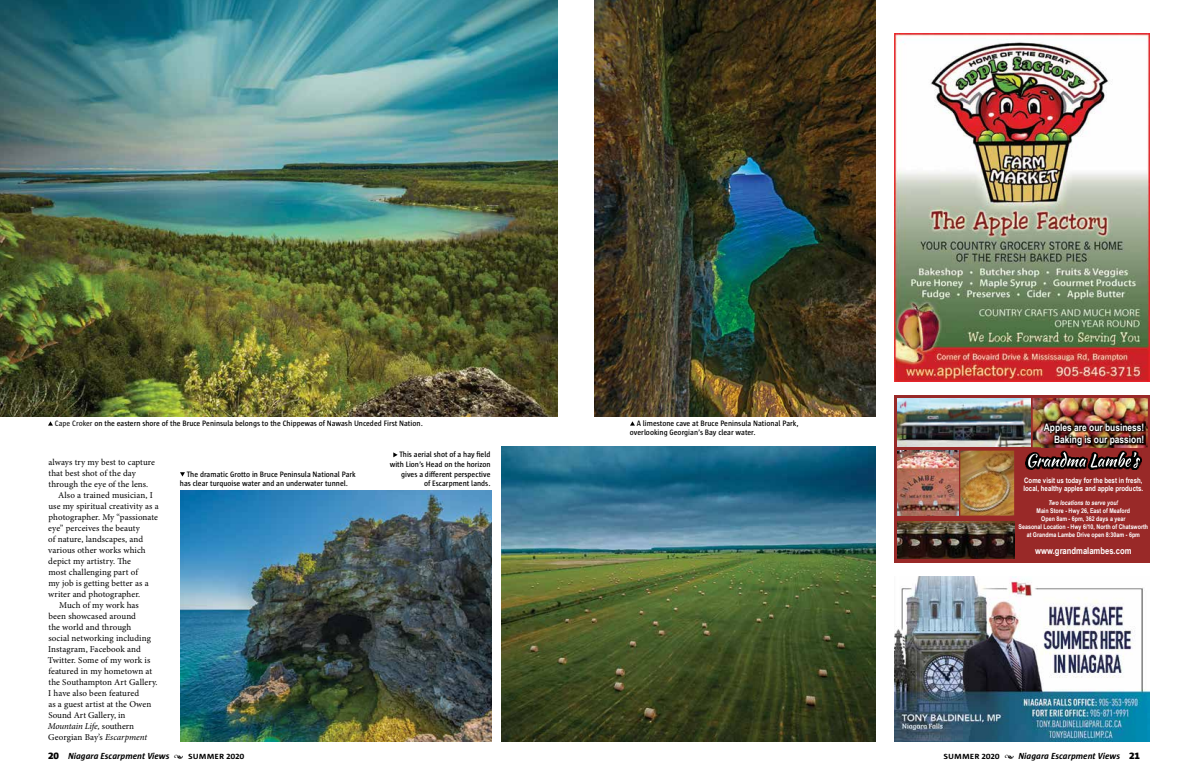
<style>
.page{position:relative;width:1188px;height:783px;background:#fff}
.page>*{position:absolute;margin:0;border:0;box-sizing:border-box;transform-origin:0 0}
.t1{font:700 10.3px/12.3px "Arial Narrow";color:#fff;text-align:right}
.t2{font:700 9.3px "Arial Narrow";color:#fff}
.t3{font:9px "Minion Pro";letter-spacing:.005em;color:#000}
.t4{font:italic 700 9px "Sun";color:#000}
.t5{font:italic 9px "Minion Pro";letter-spacing:-.015em;color:#000}
.t6{font:600 8px/9.6px "Sun";color:#000;scale:.95 1}
.t7{font:700 7.5px/9px "Arial Narrow";color:#fff}
.t8{font:700 6.5px/7.8px "Arial Narrow";color:#fff;text-align:center}
.t9{font:italic 700 6.5px "Arial Narrow";color:#fff}
.s1{color:#222}
.s2{font-style:normal}
.s3{font-style:italic}
.s4{font-weight:800;font-style:normal;font-size:11px}
.s5{font-family:"Minion Pro";font-weight:400;font-style:normal}
</style>
<div class="page">
<img style="left:0;top:0;width:558px;height:416px">
<img style="left:594px;top:0;width:282px;height:416px">
<img style="left:501px;top:447px;width:375px;height:294px">
<img style="left:180px;top:490px;width:311px;height:251px">
<svg style="left:48px;top:421px;width:5px;height:5px"></svg>
<svg style="left:180px;top:472px;width:5px;height:5px"></svg>
<svg style="left:630px;top:421px;width:5px;height:5px"></svg>
<svg style="left:393px;top:452px;width:5px;height:5px"></svg>
<img style="left:894px;top:33px;width:256px;height:348px">
<div style="left:894px;top:395px;width:256px;height:168px;background:#992928"></div>
<img style="left:1033px;top:398px;width:115px;height:49px">
<img style="left:1026px;top:450px;width:115px;height:20px">
<img style="left:1028px;top:453px;width:111px;height:14px">
<img style="left:897px;top:398px;width:133px;height:49px">
<img style="left:898px;top:451px;width:60px;height:65px">
<img style="left:1042px;top:421px;width:104px;height:27px">
<img style="left:960px;top:451px;width:54px;height:65px">
<img style="left:897px;top:521px;width:117px;height:38px">
<img style="left:894px;top:576px;width:256px;height:165px">
<p class="t6" style="left:55px;top:418px;width:389px"><span class="s1">Cape Croker</span> on the eastern shore of the Bruce Peninsula belongs to the Chippewas of Nawash Unceded First Nation.</p>
<p class="t3" style="left:48px;top:456px;width:108px">always try my best to capture</p>
<p class="t3" style="left:48px;top:467px;width:89px">that best shot of the day</p>
<p class="t3" style="left:48px;top:478px;width:101px">through the eye of the lens.</p>
<p class="t3" style="left:58px;top:489px;width:96px">Also a trained musician, I</p>
<p class="t3" style="left:48px;top:500px;width:112px">use my spiritual creativity as a</p>
<p class="t3" style="left:48px;top:511px;width:111px">photographer. My “passionate</p>
<p class="t3" style="left:48px;top:522px;width:93px">eye” perceives the beauty</p>
<p class="t3" style="left:48px;top:533px;width:96px">of nature, landscapes, and</p>
<p class="t3" style="left:48px;top:544px;width:99px">various other works which</p>
<p class="t3" style="left:48px;top:555px;width:84px">depict my artistry. The</p>
<p class="t3" style="left:48px;top:566px;width:91px">most challenging part of</p>
<p class="t3" style="left:48px;top:577px;width:102px">my job is getting better as a</p>
<p class="t3" style="left:48px;top:588px;width:94px">writer and photographer.</p>
<p class="t3" style="left:59px;top:599px;width:81px">Much of my work has</p>
<p class="t3" style="left:49px;top:610px;width:89px">been showcased around</p>
<p class="t3" style="left:48px;top:621px;width:84px">the world and through</p>
<p class="t3" style="left:48px;top:632px;width:104px">social networking including</p>
<p class="t3" style="left:48px;top:643px;width:94px">Instagram, Facebook and</p>
<p class="t3" style="left:48px;top:654px;width:104px">Twitter. Some of my work is</p>
<p class="t3" style="left:48px;top:665px;width:105px">featured in my hometown at</p>
<p class="t3" style="left:48px;top:676px;width:111px">the Southampton Art Gallery.</p>
<p class="t3" style="left:48px;top:687px;width:92px">I have also been featured</p>
<p class="t3" style="left:48px;top:698px;width:104px">as a guest artist at the Owen</p>
<p class="t3" style="left:48px;top:709px;width:79px">Sound Art Gallery, in</p>
<p class="t5" style="left:48px;top:720px;width:88px">Mountain Life, <span class="s2">southern</span></p>
<p class="t3" style="left:48px;top:731px;width:101px">Georgian Bay’s <span class="s3">Escarpment</span></p>
<p class="t6" style="left:180px;top:469px;width:187px;text-indent:7px">The dramatic Grotto in Bruce Peninsula National Park has clear turquoise water and an underwater tunnel.</p>
<p class="t6" style="left:390px;top:450px;width:108px;text-align:right">This aerial shot of a hay field with Lion’s Head on the horizon gives a different perspective<br>of Escarpment lands.</p>
<p class="t6" style="left:630px;top:418px;width:179px;text-indent:7px">A limestone cave at Bruce Peninsula National Park, overlooking Georgian’s Bay clear water.</p>
<p class="t1" style="left:1044px;top:420px;width:102px">Apples are our business!<br>Baking is our passion!</p>
<p class="t7" style="left:1024px;top:475px;width:121px">Come visit us today for the best in fresh, local, healthy apples and apple products.</p>
<p class="t9" style="left:1048px;top:498px;width:72px">Two locations to serve you!</p>
<p class="t8" style="left:1019px;top:507px;width:131px">Main Store - Hwy 26, East of Meaford<br>Open 8am - 6pm, 362 days a year<br>Seasonal Location - Hwy 6/10, North of Chatsworth at Grandma Lambe Drive open 8:30am - 6pm</p>
<p class="t2" style="left:1035px;top:544px;width:98px">www.grandmalambes.com</p>
<p class="t4" style="left:48px;top:751px;width:198px"><span class="s4">20</span> Niagara Escarpment Views <span class="s5">•</span> <span class="s2">summer 2020</span></p>
<p class="t4" style="left:943px;top:751px;width:198px"><span class="s2">summer 2020</span> <span class="s5">•</span> Niagara Escarpment Views <span class="s4">21</span></p>
</div>
